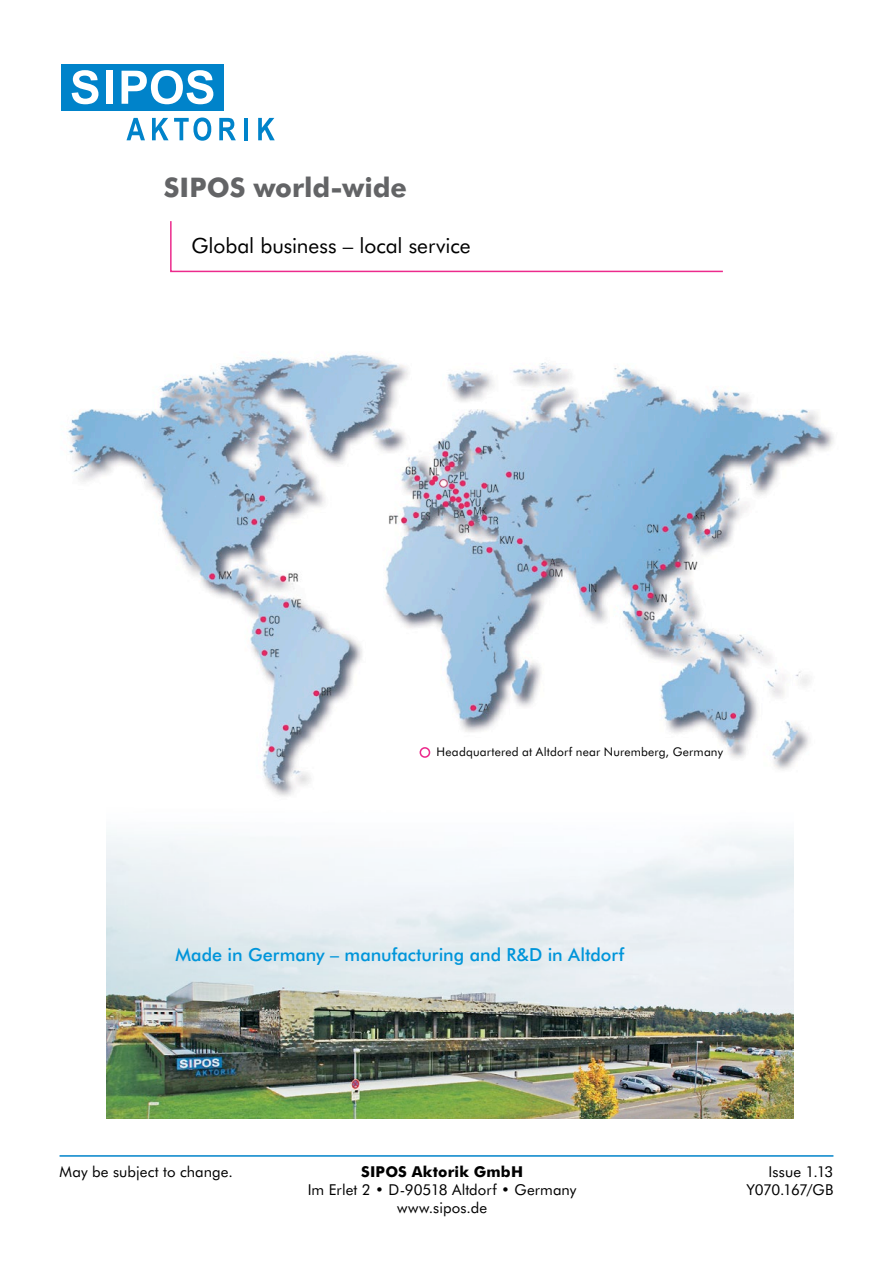
<style>
.page{position:relative;width:893px;height:1263px;background:#fff}
.page>*{position:absolute;margin:0;border:0;box-sizing:border-box;transform-origin:0 0}
.t1{font:700 27px "Futura BT";color:#636466}
.t2{font:21px "Futura BT";letter-spacing:-.005em;color:#000}
.t3{font:500 18px "Futura BT";color:#0095da}
.t4{font:15px "Futura BT";letter-spacing:.005em;color:#000}
.t5{font:700 15px "Futura BT";letter-spacing:.015em;color:#000}
.t6{font:15px "Futura BT";letter-spacing:-.035em;color:#000}
.t7{font:12px "Futura BT";letter-spacing:.015em;color:#000}
</style>
<div class="page">
<img style="left:106px;top:832px;width:687px;height:286px">
<svg style="left:170px;top:221px;width:553px;height:52px"></svg>
<hr style="left:60px;top:1155px;width:773px;height:2px;background:#0083ca">
<svg style="left:126px;top:118px;width:19px;height:22px"></svg>
<svg style="left:152px;top:118px;width:59px;height:23px"></svg>
<svg style="left:219px;top:118px;width:17px;height:22px"></svg>
<hr style="left:244px;top:118px;width:4px;height:22px;background:#0083ca">
<svg style="left:258px;top:118px;width:17px;height:22px"></svg>
<div style="left:61px;top:64px;width:163px;height:47px;background:#0083ca"></div>
<svg style="left:72px;top:70px;width:26px;height:34px"></svg>
<div style="left:106px;top:71px;width:6px;height:33px;background:#fff"></div>
<svg style="left:122px;top:70px;width:91px;height:34px"></svg>
<img style="left:67px;top:354px;width:767px;height:442px">
<div style="left:420px;top:747px;width:10px;height:11px;border:2px solid #ec2a8c;border-radius:50%"></div>
<h1 class="t1" style="left:164px;top:171px;width:245px">SIPOS world-wide</h1>
<h2 class="t2" style="left:191px;top:233px;width:281px">Global business – local service</h2>
<p class="t7" style="left:437px;top:745px;width:288px">Headquartered at Altdorf near Nuremberg, Germany</p>
<p class="t3" style="left:175px;top:944px;width:450px">Made in Germany – manufacturing and R&amp;D in Altdorf</p>
<p class="t4" style="left:60px;top:1163px;width:175px">May be subject to change.</p>
<p class="t5" style="left:361px;top:1163px;width:164px">SIPOS Aktorik GmbH</p>
<p class="t4" style="left:769px;top:1163px;width:66px">Issue 1.13</p>
<p class="t4" style="left:308px;top:1181px;width:270px">Im Erlet 2 • D-90518 Altdorf • Germany</p>
<p class="t6" style="left:746px;top:1181px;width:89px">Y070.167/GB</p>
<p class="t4" style="left:397px;top:1199px;width:92px">www.sipos.de</p>
</div>
